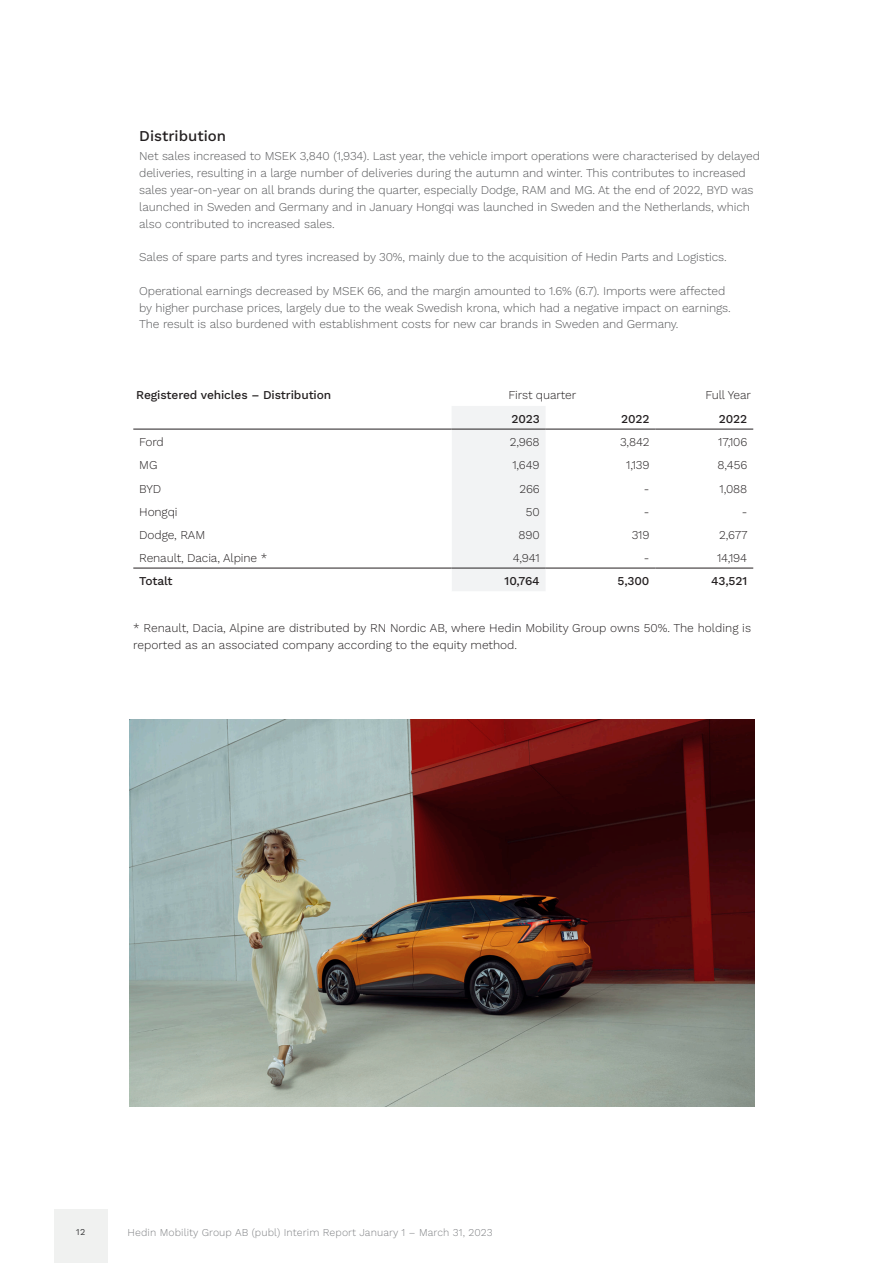
<style>
.page{position:relative;width:893px;height:1263px;background:#fff}
.page>*{position:absolute;margin:0;border:0;box-sizing:border-box;transform-origin:0 0}
.t1{font:500 15px "Work Sans";color:#231f20}
.t2{font:300 12px/16.8px "Work Sans";letter-spacing:-.01em;color:#57585a}
.t3{font:300 12px/16.8px "Work Sans";letter-spacing:-.01em;color:#231f20}
.t4{font:500 12px "Work Sans";letter-spacing:-.01em;color:#231f20}
.t5{font:300 10.5px "Work Sans";letter-spacing:.01em;color:#808285}
.t6{font:9px "Work Sans";color:#3e3e3f}
</style>
<div class="page">
<div style="left:54px;top:1209px;width:53px;height:54px;background:#f0f1f0"></div>
<svg style="left:452px;top:406px;width:301px;height:162px"></svg>
<svg style="left:133px;top:430px;width:522px;height:161px"></svg>
<hr style="left:133px;top:429px;width:319px;height:1px;background:#231f20">
<hr style="left:452px;top:429px;width:94px;height:1px;background:#231f20">
<hr style="left:546px;top:429px;width:109px;height:1px;background:#231f20">
<hr style="left:655px;top:429px;width:98px;height:1px;background:#231f20">
<hr style="left:133px;top:568px;width:319px;height:1px;background:#231f20">
<hr style="left:452px;top:568px;width:94px;height:1px;background:#231f20">
<hr style="left:546px;top:568px;width:109px;height:1px;background:#231f20">
<hr style="left:655px;top:568px;width:98px;height:1px;background:#231f20">
<svg style="left:131px;top:719px;width:624px;height:388px;background:#7e6e67"></svg>
<p class="t1" style="left:139px;top:124px;width:88px">Distribution</p>
<p class="t2" style="left:139px;top:147px;width:622px">Net sales increased to MSEK 3,840 (1,934). Last year, the vehicle import operations were characterised by delayed deliveries, resulting in a large number of deliveries during the autumn and winter. This contributes to increased sales year-on-year on all brands during the quarter, especially Dodge, RAM and MG. At the end of 2022, BYD was launched in Sweden and Germany and in January Hongqi was launched in Sweden and the Netherlands, which also contributed to increased sales.</p>
<p class="t2" style="left:139px;top:248px;width:589px">Sales of spare parts and tyres increased by 30%, mainly due to the acquisition of Hedin Parts and Logistics.</p>
<p class="t2" style="left:139px;top:282px;width:593px">Operational earnings decreased by MSEK 66, and the margin amounted to 1.6% (6.7). Imports were affected by higher purchase prices, largely due to the weak Swedish krona, which had a negative impact on earnings.<br>The result is also burdened with establishment costs for new car brands in Sweden and Germany.</p>
<p class="t4" style="left:136px;top:385px;width:197px">Registered vehicles – Distribution</p>
<p class="t3" style="left:508px;top:386px;width:69px">First quarter</p>
<p class="t3" style="left:705px;top:386px;width:47px">Full Year</p>
<p class="t4" style="left:511px;top:410px;width:30px">2023</p>
<p class="t4" style="left:621px;top:410px;width:30px">2022</p>
<p class="t4" style="left:719px;top:410px;width:30px">2022</p>
<p class="t3" style="left:139px;top:433px;width:26px">Ford</p>
<p class="t3" style="left:510px;top:433px;width:31px">2,968</p>
<p class="t3" style="left:620px;top:433px;width:31px">3,842</p>
<p class="t3" style="left:718px;top:433px;width:30px">17,106</p>
<p class="t3" style="left:139px;top:456px;width:20px">MG</p>
<p class="t3" style="left:512px;top:456px;width:29px">1,649</p>
<p class="t3" style="left:626px;top:456px;width:25px">1,139</p>
<p class="t3" style="left:718px;top:456px;width:31px">8,456</p>
<p class="t3" style="left:139px;top:480px;width:23px">BYD</p>
<p class="t3" style="left:519px;top:480px;width:22px">266</p>
<p class="t3" style="left:644px;top:480px;width:7px">-</p>
<p class="t3" style="left:720px;top:480px;width:29px">1,088</p>
<p class="t3" style="left:139px;top:503px;width:40px">Hongqi</p>
<p class="t3" style="left:526px;top:503px;width:15px">50</p>
<p class="t3" style="left:644px;top:503px;width:7px">-</p>
<p class="t3" style="left:742px;top:503px;width:7px">-</p>
<p class="t3" style="left:139px;top:526px;width:67px">Dodge, RAM</p>
<p class="t3" style="left:518px;top:526px;width:23px">890</p>
<p class="t3" style="left:632px;top:526px;width:19px">319</p>
<p class="t3" style="left:719px;top:526px;width:30px">2,677</p>
<p class="t3" style="left:139px;top:549px;width:129px">Renault, Dacia, Alpine *</p>
<p class="t3" style="left:513px;top:549px;width:28px">4,941</p>
<p class="t3" style="left:644px;top:549px;width:7px">-</p>
<p class="t3" style="left:717px;top:549px;width:32px">14,194</p>
<p class="t4" style="left:139px;top:572px;width:35px">Totalt</p>
<p class="t4" style="left:505px;top:572px;width:37px">10,764</p>
<p class="t4" style="left:618px;top:572px;width:33px">5,300</p>
<p class="t4" style="left:711px;top:572px;width:38px">43,521</p>
<p class="t3" style="left:133px;top:619px;width:619px">* Renault, Dacia, Alpine are distributed by RN Nordic AB, where Hedin Mobility Group owns 50%. The holding is reported as an associated company according to the equity method.</p>
<p class="t6" style="left:76px;top:1225px;width:10px">12</p>
<p class="t5" style="left:128px;top:1225px;width:367px">Hedin Mobility Group AB (publ) Interim Report January 1 – March 31, 2023</p>
</div>
